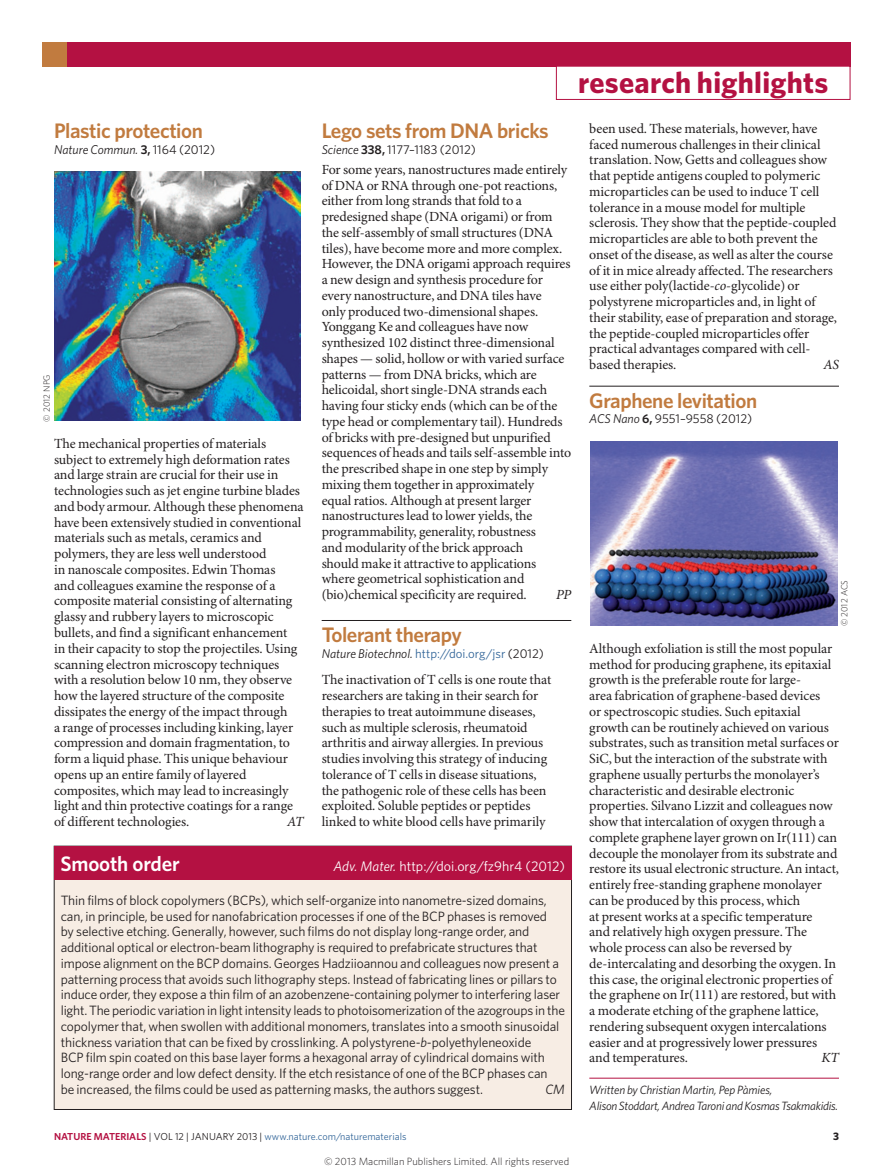
<style>
.page{position:relative;width:893px;height:1174px;background:#fff}
.page>*{position:absolute;margin:0;border:0;box-sizing:border-box;transform-origin:0 0}
.t1{font:700 30px "Whitney";letter-spacing:.01em;color:#b41142}
.Title{font:600 21px "Whitney";letter-spacing:-.02em;color:#c17b3f}
.Title_w_rule{font:600 21px "Whitney";letter-spacing:-.02em;color:#c17b3f}
.RH_box_title{font:600 21px "Whitney";letter-spacing:-.01em;color:#fff}
.Body_first{font:13.95px/15.8px "Minion Pro";letter-spacing:-.005em;color:#231f20}
.Journal_DOI_ref{font:13.95px/15.8px "Minion Pro";letter-spacing:-.01em;color:#231f20}
.RH_box_title-2{font:13.95px "Whitney";color:#fff}
.Body_first-2{font:italic 13.95px "Minion Pro";color:#231f20}
.Journal_DOI_ref-2{font:italic 13.95px "Minion Pro";color:#231f20}
.Box_body_first{font:13.5px/15.8px "Whitney";letter-spacing:-.01em;color:#231f20}
.Box_body_first-2{font:italic 13.5px "Whitney";color:#231f20}
.Journal_DOI_ref-3{font:12.75px "Whitney";color:#231f20}
.Journal_DOI_ref-4{font:12.75px "Whitney";color:#369}
.Journal_DOI_ref-5{font:italic 12.75px "Whitney";color:#231f20}
.Author_information{font:italic 12px/15.8px "Whitney";letter-spacing:-.02em;color:#231f20}
.t2{font:700 10.8px "Whitney";color:#231f20}
.t3{font:300 10.5px "Whitney";color:#231f20}
.t4{font:10.2px "Whitney";color:#369}
.Picture_credit{font:300 9px "Whitney";color:#231f20}
.s1{font-weight:600;font-style:normal}
.s2{font-style:normal}
.s3{font-style:italic}
.s4{font-weight:600}
.s5{font-style:italic;color:#231f20}
.s6{color:#231f20}
.s7{font-weight:600;color:#b41142}
</style>
<div class="page">
<div style="left:43px;top:43px;width:807px;height:24px;background:#b41142"></div>
<div style="left:43px;top:43px;width:24px;height:24px;background:#c17b3f"></div>
<div style="left:556px;top:66px;width:294px;height:34px;border:1px solid #b41142"></div>
<hr style="left:322px;top:620px;width:249px;height:1px;background:#231f20">
<hr style="left:589px;top:386px;width:250px;height:1px;background:#231f20">
<hr style="left:589px;top:1078px;width:250px;height:1px;background:#b41142">
<div style="left:54px;top:846px;width:517px;height:263px;background:#f7ede4"></div>
<div style="left:54px;top:846px;width:517px;height:33px;background:#b41142"></div>
<img style="left:54px;top:171px;width:247px;height:250px">
<img style="left:591px;top:441px;width:246px;height:184px">
<p class="t1" style="left:578px;top:62px;width:252px">research highlights</p>
<p class="Title" style="left:54px;top:117px;width:150px">Plastic protection</p>
<p class="Journal_DOI_ref-5" style="left:54px;top:141px;width:163px">Nature Commun. <span class="s1">3,</span> <span class="s2">1164 (2012)</span></p>
<p class="Picture_credit" style="left:41px;top:421px;width:49px;rotate:-90deg">© 2012 NPG</p>
<p class="Body_first" style="left:54px;top:436px;width:251px">The mechanical properties of materials subject to extremely high deformation rates and large strain are crucial for their use in technologies such as jet engine turbine blades and body armour. Although these phenomena have been extensively studied in conventional materials such as metals, ceramics and polymers, they are less well understood<br>in nanoscale composites. Edwin Thomas<br>and colleagues examine the response of a composite material consisting of alternating glassy and rubbery layers to microscopic bullets, and find a significant enhancement<br>in their capacity to stop the projectiles. Using scanning electron microscopy techniques with a resolution below 10 nm, they observe how the layered structure of the composite dissipates the energy of the impact through<br>a range of processes including kinking, layer compression and domain fragmentation, to form a liquid phase. This unique behaviour opens up an entire family of layered composites, which may lead to increasingly light and thin protective coatings for a range of different technologies.</p>
<p class="Body_first-2" style="left:287px;top:813px;width:18px">AT</p>
<p class="Title" style="left:322px;top:117px;width:229px">Lego sets from DNA bricks</p>
<p class="Journal_DOI_ref-3" style="left:322px;top:141px;width:156px"><span class="s3">Science</span> <span class="s4">338,</span> 1177–1183 (2012)</p>
<p class="Journal_DOI_ref" style="left:322px;top:162px;width:251px">For some years, nanostructures made entirely of DNA or RNA through one-pot reactions, either from long strands that fold to a predesigned shape (DNA origami) or from the self-assembly of small structures (DNA tiles), have become more and more complex.<br>However, the DNA origami approach requires a new design and synthesis procedure for every nanostructure, and DNA tiles have<br>only produced two-dimensional shapes.<br>Yonggang Ke and colleagues have now synthesized 102 distinct three-dimensional shapes — solid, hollow or with varied surface patterns — from DNA bricks, which are helicoidal, short single-DNA strands each having four sticky ends (which can be of the type head or complementary tail). Hundreds of bricks with pre-designed but unpurified sequences of heads and tails self-assemble into the prescribed shape in one step by simply mixing them together in approximately<br>equal ratios. Although at present larger nanostructures lead to lower yields, the programmability, generality, robustness<br>and modularity of the brick approach<br>should make it attractive to applications where geometrical sophistication and (bio)chemical specificity are required.</p>
<p class="Journal_DOI_ref-2" style="left:556px;top:586px;width:17px">PP</p>
<p class="Title_w_rule" style="left:322px;top:620px;width:142px">Tolerant therapy</p>
<p class="Journal_DOI_ref-4" style="left:322px;top:645px;width:224px"><span class="s5">Nature Biotechnol.</span> http://doi.org/jsr <span class="s6">(2012)</span></p>
<p class="Body_first" style="left:322px;top:672px;width:231px">The inactivation of T cells is one route that researchers are taking in their search for therapies to treat autoimmune diseases, such as multiple sclerosis, rheumatoid arthritis and airway allergies. In previous studies involving this strategy of inducing tolerance of T cells in disease situations, the pathogenic role of these cells has been exploited. Soluble peptides or peptides linked to white blood cells have primarily</p>
<p class="RH_box_title" style="left:61px;top:850px;width:121px">Smooth order</p>
<p class="RH_box_title-2" style="left:333px;top:857px;width:233px"><span class="s3">Adv. Mater.</span> http://doi.org/fz9hr4 (2012)</p>
<p class="Box_body_first" style="left:61px;top:892px;width:506px">Thin films of block copolymers (BCPs), which self-organize into nanometre-sized domains, can, in principle, be used for nanofabrication processes if one of the BCP phases is removed<br>by selective etching. Generally, however, such films do not display long-range order, and additional optical or electron-beam lithography is required to prefabricate structures that impose alignment on the BCP domains. Georges Hadziioannou and colleagues now present a patterning process that avoids such lithography steps. Instead of fabricating lines or pillars to induce order, they expose a thin film of an azobenzene-containing polymer to interfering laser light. The periodic variation in light intensity leads to photoisomerization of the azogroups in the copolymer that, when swollen with additional monomers, translates into a smooth sinusoidal thickness variation that can be fixed by crosslinking. A polystyrene-<span class="s3">b</span>-polyethyleneoxide<br>BCP film spin coated on this base layer forms a hexagonal array of cylindrical domains with long-range order and low defect density. If the etch resistance of one of the BCP phases can<br>be increased, the films could be used as patterning masks, the authors suggest.</p>
<p class="Box_body_first-2" style="left:546px;top:1080px;width:21px">CM</p>
<p class="Body_first" style="left:589px;top:121px;width:249px">been used. These materials, however, have faced numerous challenges in their clinical translation. Now, Getts and colleagues show that peptide antigens coupled to polymeric microparticles can be used to induce T cell tolerance in a mouse model for multiple sclerosis. They show that the peptide-coupled microparticles are able to both prevent the onset of the disease, as well as alter the course of it in mice already affected. The researchers use either poly(lactide-<span class="s3">co</span>-glycolide) or polystyrene microparticles and, in light of their stability, ease of preparation and storage, the peptide-coupled microparticles offer practical advantages compared with cell&shy;based therapies.</p>
<p class="Body_first-2" style="left:823px;top:356px;width:17px">AS</p>
<p class="Title_w_rule" style="left:589px;top:386px;width:169px">Graphene levitation</p>
<p class="Journal_DOI_ref-3" style="left:589px;top:410px;width:164px"><span class="s3">ACS Nano</span> <span class="s4">6,</span> 9551–9558 (2012)</p>
<p class="Picture_credit" style="left:838px;top:626px;width:48px;rotate:-90deg">© 2012 ACS</p>
<p class="Body_first" style="left:589px;top:641px;width:251px">Although exfoliation is still the most popular method for producing graphene, its epitaxial growth is the preferable route for large-<br>area fabrication of graphene-based devices<br>or spectroscopic studies. Such epitaxial growth can be routinely achieved on various substrates, such as transition metal surfaces or SiC, but the interaction of the substrate with graphene usually perturbs the monolayer’s characteristic and desirable electronic properties. Silvano Lizzit and colleagues now show that intercalation of oxygen through a complete graphene layer grown on Ir(111) can decouple the monolayer from its substrate and restore its usual electronic structure. An intact, entirely free-standing graphene monolayer can be produced by this process, which<br>at present works at a specific temperature<br>and relatively high oxygen pressure. The whole process can also be reversed by de-intercalating and desorbing the oxygen. In this case, the original electronic properties of the graphene on Ir(111) are restored, but with a moderate etching of the graphene lattice, rendering subsequent oxygen intercalations easier and at progressively lower pressures and temperatures.</p>
<p class="Body_first-2" style="left:821px;top:1049px;width:19px">KT</p>
<p class="Author_information" style="left:589px;top:1081px;width:250px">Written by Christian Martin, Pep Pàmies,<br>Alison Stoddart, Andrea Taroni and Kosmas Tsakmakidis.</p>
<p class="t4" style="left:54px;top:1129px;width:354px"><span class="s7">NATURE MATERIALS</span> <span class="s6">| VOL 12 | JANUARY 2013 |</span> www.nature.com/naturematerials</p>
<p class="t2" style="left:833px;top:1129px;width:7px">3</p>
<p class="t3" style="left:324px;top:1154px;width:247px">© 2013 Macmillan Publishers Limited. All rights reserved</p>
</div>
